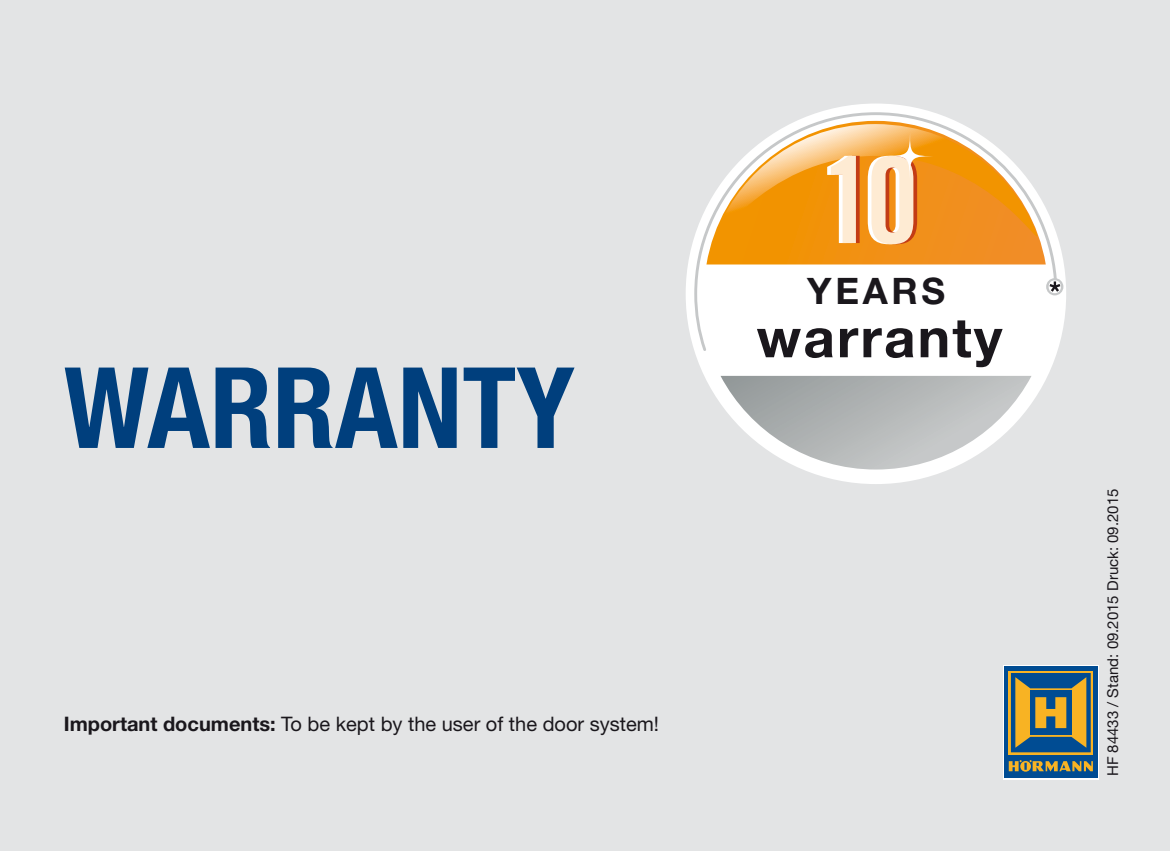
<style>
.page{position:relative;width:1170px;height:851px;background:#fff}
.page>*{position:absolute;margin:0;border:0;box-sizing:border-box;transform-origin:0 0}
.t1{font:700 condensed 112.5px "Hoermann Helvetica Neue";color:#003f7d}
.t2{font:700 54.75px "Hoermann Helvetica Neue";letter-spacing:.04em;color:#1a171c}
.t3{font:700 36.5px "Hoermann Helvetica Neue";letter-spacing:.1em;color:#1a171c}
.t4{font:20px "Hoermann Helvetica Neue Rm";color:#1a171c}
.t5{font:15px "Hoermann Helvetica Neue Rm";color:#1a171c}
.s1{font-family:"Hoermann Helvetica Neue";font-weight:700}
</style>
<div class="page">
<div style="left:0;top:0;width:1169px;height:850px;background:#e3e4e5"></div>
<svg style="left:1003px;top:665px;width:95px;height:114px"></svg>
<div style="left:1004px;top:666px;width:93px;height:111px;background:#004c93"></div>
<svg style="left:1008px;top:671px;width:84px;height:83px"></svg>
<div style="left:1010px;top:673px;width:80px;height:79px;background:#004c93"></div>
<svg style="left:1008px;top:760px;width:84px;height:11px"></svg>
<svg style="left:1015px;top:677px;width:71px;height:70px"></svg>
<div style="left:685px;top:103px;width:381px;height:381px;background:#fff;border-radius:50%"></div>
<svg style="left:720px;top:376px;width:311px;height:93px"></svg>
<svg style="left:692px;top:111px;width:366px;height:242px"></svg>
<svg style="left:1046px;top:278px;width:17px;height:17px"></svg>
<svg style="left:1048px;top:280px;width:12px;height:13px"></svg>
<svg style="left:706px;top:121px;width:339px;height:143px"></svg>
<svg style="left:706px;top:124px;width:340px;height:137px"></svg>
<svg style="left:827px;top:156px;width:32px;height:87px"></svg>
<svg style="left:867px;top:156px;width:50px;height:88px"></svg>
<svg style="left:881px;top:127px;width:57px;height:58px"></svg>
<svg style="left:1049px;top:281px;width:11px;height:11px"></svg>
<h1 class="t1" style="left:64px;top:331px;width:512px">WARRANTY</h1>
<h3 class="t3" style="left:807px;top:265px;width:139px">YEARS</h3>
<h2 class="t2" style="left:756px;top:298px;width:247px">warranty</h2>
<p class="t4" style="left:64px;top:710px;width:596px"><span class="s1">Important documents:</span> To be kept by the user of the door system!</p>
<p class="t5" style="left:1102px;top:776px;width:289px;rotate:-90deg">HF 84433 / Stand: 09.2015 Druck: 09.2015</p>
</div>
